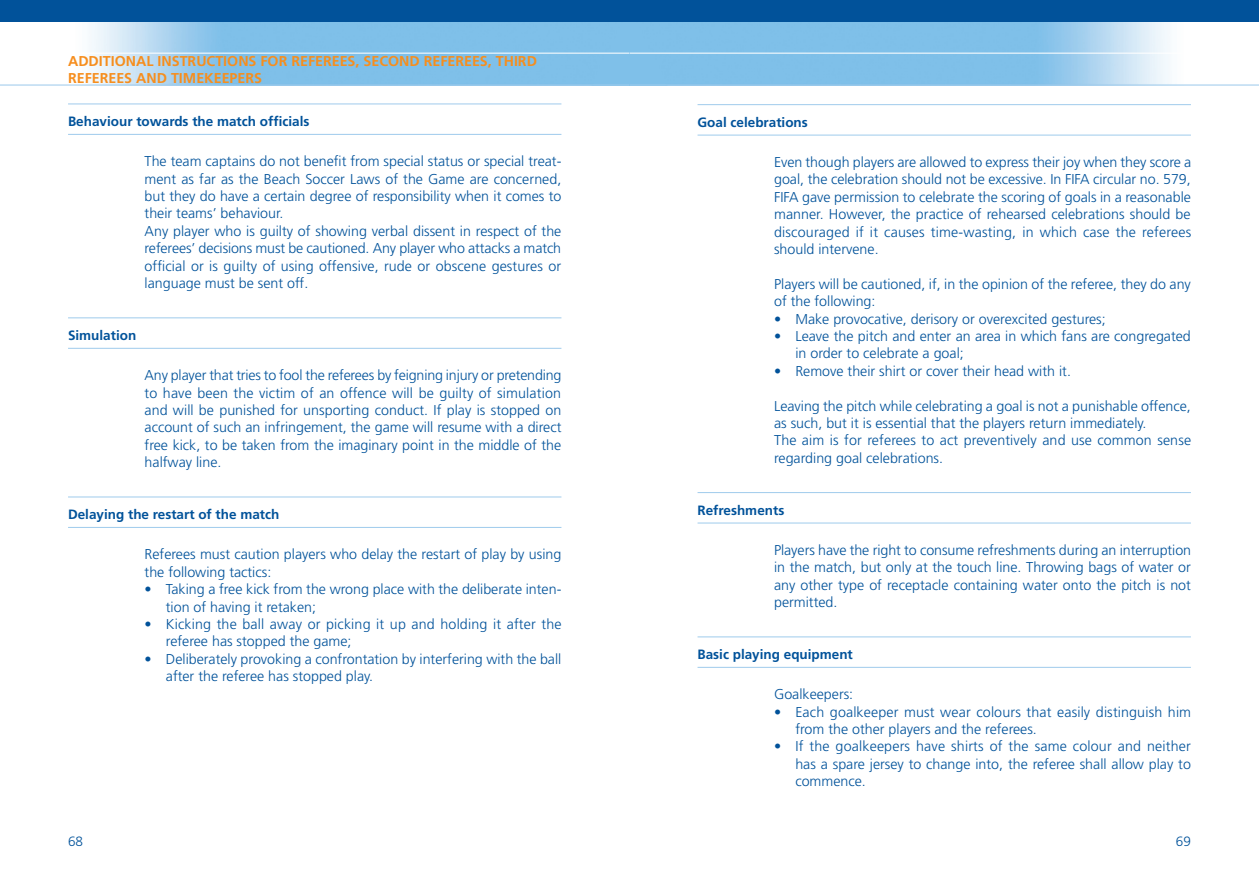
<style>
.page{position:relative;width:1259px;height:893px;background:#fff}
.page>*{position:absolute;margin:0;border:0;box-sizing:border-box;transform-origin:0 0}
.t1{font:300 14.25px/17.4px "Frutiger";color:#01529a}
.t2{font:700 14.25px/17px "Frutiger";color:#f68e1e}
.t3{font:700 13.5px "Frutiger";color:#01529a}
.t4{font:300 13.5px "Frutiger";color:#01529a}
</style>
<div class="page">
<img style="left:0;top:21px;width:1259px;height:64px">
<div style="left:0;top:0;width:629px;height:21px;background:#01529a"></div>
<hr style="left:0;top:53px;width:629px;height:1px;background:#fff">
<hr style="left:0;top:85px;width:629px;height:1px;background:#9fcbec">
<img style="left:629px;top:21px;width:1px;height:64px">
<div style="left:629px;top:0;width:630px;height:21px;background:#01529a"></div>
<hr style="left:629px;top:53px;width:630px;height:1px;background:#fff">
<hr style="left:629px;top:85px;width:630px;height:1px;background:#9fcbec">
<hr style="left:697px;top:104px;width:494px;height:1px;background:#9fcbec">
<hr style="left:697px;top:135px;width:494px;height:1px;background:#9fcbec">
<hr style="left:697px;top:492px;width:494px;height:1px;background:#9fcbec">
<hr style="left:697px;top:523px;width:494px;height:1px;background:#9fcbec">
<hr style="left:697px;top:637px;width:494px;height:1px;background:#9fcbec">
<hr style="left:697px;top:667px;width:494px;height:1px;background:#9fcbec">
<hr style="left:68px;top:104px;width:493px;height:1px;background:#9fcbec">
<hr style="left:68px;top:134px;width:493px;height:1px;background:#9fcbec">
<hr style="left:68px;top:318px;width:493px;height:1px;background:#9fcbec">
<hr style="left:68px;top:348px;width:493px;height:1px;background:#9fcbec">
<hr style="left:68px;top:497px;width:493px;height:1px;background:#9fcbec">
<hr style="left:68px;top:527px;width:493px;height:1px;background:#9fcbec">
<p class="t2" style="left:68px;top:52px;width:470px">ADDITIONAL INSTRUCTIONS FOR REFEREES, SECOND REFEREES, THIRD<br>REFEREES AND TIMEKEEPERS</p>
<p class="t3" style="left:68px;top:114px;width:243px">Behaviour towards the match officials</p>
<p class="t1" style="left:145px;top:153px;width:418px">The team captains do not benefit from special status or special treat&shy;ment as far as the Beach Soccer Laws of the Game are concerned, but they do have a certain degree of responsibility when it comes to their teams’ behaviour.<br>Any player who is guilty of showing verbal dissent in respect of the referees’ decisions must be cautioned. Any player who attacks a match official or is guilty of using offensive, rude or obscene gestures or language must be sent off.</p>
<p class="t3" style="left:68px;top:328px;width:70px">Simulation</p>
<p class="t1" style="left:145px;top:366px;width:418px;text-align:justify">Any player that tries to fool the referees by feigning injury or pretending to have been the victim of an offence will be guilty of simulation and will be punished for unsporting conduct. If play is stopped on account of such an infringement, the game will resume with a direct free kick, to be taken from the imaginary point in the middle of the halfway line.</p>
<p class="t3" style="left:68px;top:507px;width:213px">Delaying the restart of the match</p>
<p class="t1" style="left:145px;top:546px;width:418px">Referees must caution players who delay the restart of play by using the following tactics:</p>
<p class="t1" style="left:166px;top:580px;width:397px;text-indent:-21px">• Taking a free kick from the wrong place with the deliberate inten&shy;tion of having it retaken;</p>
<p class="t1" style="left:166px;top:615px;width:397px;text-indent:-21px">• Kicking the ball away or picking it up and holding it after the referee has stopped the game;</p>
<p class="t1" style="left:166px;top:650px;width:397px;text-indent:-21px">• Deliberately provoking a confrontation by interfering with the ball after the referee has stopped play.</p>
<p class="t3" style="left:697px;top:114px;width:112px">Goal celebrations</p>
<p class="t1" style="left:774px;top:153px;width:419px;text-align:justify">Even though players are allowed to express their joy when they score a goal, the celebration should not be excessive. In FIFA circular no. 579, FIFA gave permission to celebrate the scoring of goals in a reasonable manner. However, the practice of rehearsed celebrations should be discouraged if it causes time-wasting, in which case the referees should intervene.</p>
<p class="t1" style="left:774px;top:275px;width:418px">Players will be cautioned, if, in the opinion of the referee, they do any of the following:</p>
<p class="t1" style="left:774px;top:310px;width:333px">• Make provocative, derisory or overexcited gestures;</p>
<p class="t1" style="left:795px;top:327px;width:397px;text-indent:-21px">• Leave the pitch and enter an area in which fans are congregated in order to celebrate a goal;</p>
<p class="t1" style="left:774px;top:362px;width:298px">• Remove their shirt or cover their head with it.</p>
<p class="t1" style="left:774px;top:397px;width:418px">Leaving the pitch while celebrating a goal is not a punishable offence, as such, but it is essential that the players return immediately.<br>The aim is for referees to act preventively and use common sense regarding goal celebrations.</p>
<p class="t3" style="left:697px;top:502px;width:88px">Refreshments</p>
<p class="t1" style="left:774px;top:541px;width:418px;text-align:justify">Players have the right to consume refreshments during an interruption in the match, but only at the touch line. Throwing bags of water or any other type of receptacle containing water onto the pitch is not permitted.</p>
<p class="t3" style="left:697px;top:647px;width:157px">Basic playing equipment</p>
<p class="t1" style="left:774px;top:686px;width:81px">Goalkeepers:</p>
<p class="t1" style="left:795px;top:703px;width:397px;text-indent:-21px">• Each goalkeeper must wear colours that easily distinguish him from the other players and the referees.</p>
<p class="t1" style="left:795px;top:738px;width:397px;text-align:justify;text-indent:-21px">• If the goalkeepers have shirts of the same colour and neither has a spare jersey to change into, the referee shall allow play to commence.</p>
<p class="t4" style="left:68px;top:833px;width:17px">68</p>
<p class="t4" style="left:1175px;top:833px;width:17px">69</p>
</div>
